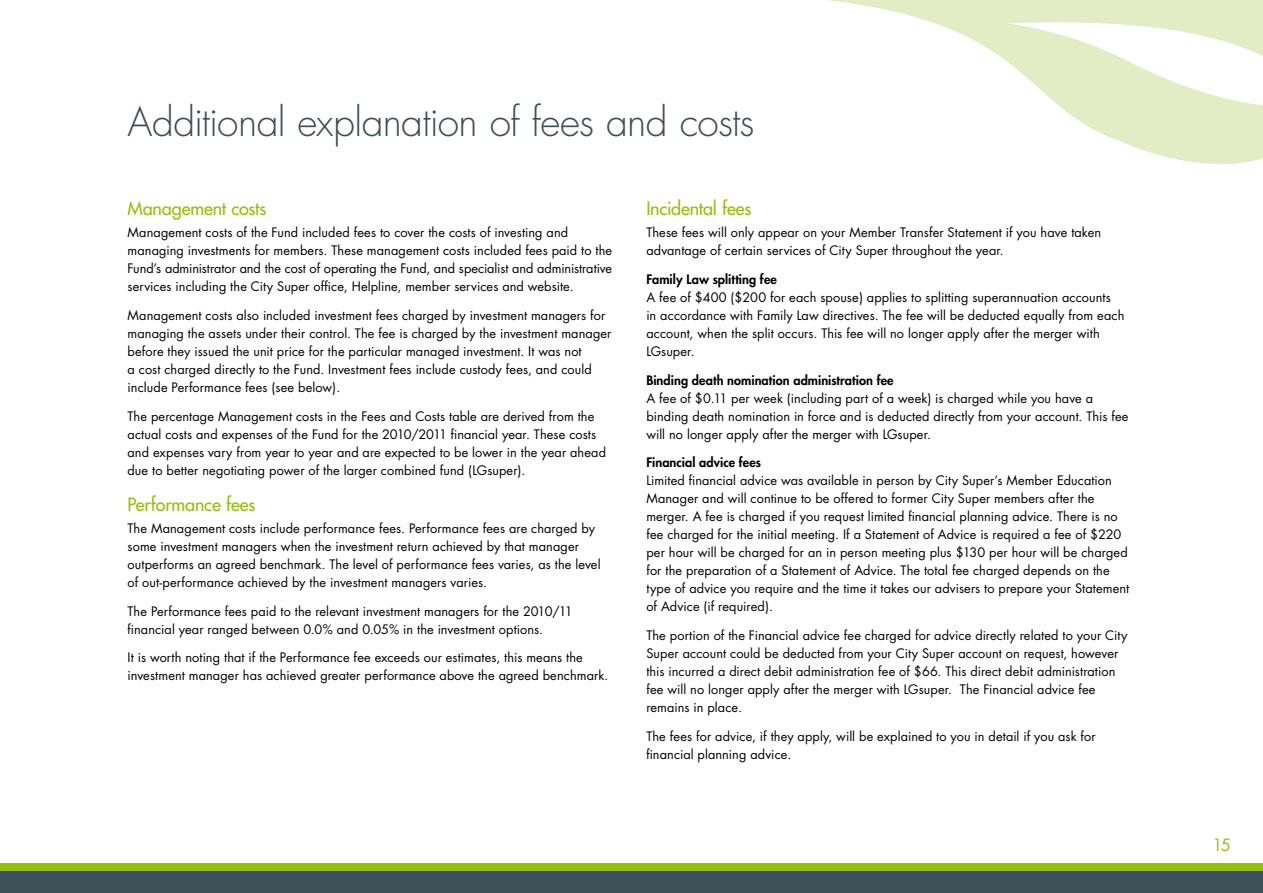
<style>
.page{position:relative;width:1263px;height:893px;background:#fff}
.page>*{position:absolute;margin:0;border:0;box-sizing:border-box;transform-origin:0 0}
.t1{font:300 39px "Futura";letter-spacing:-.015em;color:#3e4f57}
.t2{font:18px "Futura";letter-spacing:-.005em;color:#97bf0d}
.t3{font:16.5px "Futura";color:#97bf0d}
.t4{font:12.75px/18px "Futura";letter-spacing:.01em;color:#000}
.t5{font:800 12.75px "Futura";letter-spacing:.005em;color:#000}
</style>
<div class="page">
<svg style="left:827px;top:0;width:436px;height:165px"></svg>
<div style="left:0;top:863px;width:1263px;height:9px;background:#97bf0d"></div>
<div style="left:0;top:872px;width:1263px;height:21px;background:#3e4f57"></div>
<h1 class="t1" style="left:128px;top:98px;width:628px">Additional explanation of fees and costs</h1>
<h2 class="t2" style="left:128px;top:197px;width:140px">Management costs</h2>
<p class="t4" style="left:128px;top:224px;width:486px">Management costs of the Fund included fees to cover the costs of investing and managing investments for members. These management costs included fees paid to the Fund’s administrator and the cost of operating the Fund, and specialist and administrative services including the City Super office, Helpline, member services and website.</p>
<p class="t4" style="left:128px;top:306px;width:485px">Management costs also included investment fees charged by investment managers for managing the assets under their control. The fee is charged by the investment manager before they issued the unit price for the particular managed investment. It was not<br>a cost charged directly to the Fund. Investment fees include custody fees, and could include Performance fees (see below).</p>
<p class="t4" style="left:128px;top:407px;width:480px">The percentage Management costs in the Fees and Costs table are derived from the actual costs and expenses of the Fund for the 2010/2011 financial year. These costs and expenses vary from year to year and are expected to be lower in the year ahead due to better negotiating power of the larger combined fund (LGsuper).</p>
<h2 class="t2" style="left:128px;top:493px;width:129px">Performance fees</h2>
<p class="t4" style="left:128px;top:519px;width:474px">The Management costs include performance fees. Performance fees are charged by some investment managers when the investment return achieved by that manager outperforms an agreed benchmark. The level of performance fees varies, as the level of out-performance achieved by the investment managers varies.</p>
<p class="t4" style="left:128px;top:602px;width:447px">The Performance fees paid to the relevant investment managers for the 2010/11 financial year ranged between 0.0% and 0.05% in the investment options.</p>
<p class="t4" style="left:128px;top:649px;width:482px">It is worth noting that if the Performance fee exceeds our estimates, this means the investment manager has achieved greater performance above the agreed benchmark.</p>
<h2 class="t2" style="left:646px;top:197px;width:107px">Incidental fees</h2>
<p class="t4" style="left:646px;top:224px;width:456px">These fees will only appear on your Member Transfer Statement if you have taken advantage of certain services of City Super throughout the year.</p>
<p class="t5" style="left:646px;top:271px;width:132px">Family Law splitting fee</p>
<p class="t4" style="left:646px;top:288px;width:480px">A fee of $400 ($200 for each spouse) applies to splitting superannuation accounts<br>in accordance with Family Law directives. The fee will be deducted equally from each account, when the split occurs. This fee will no longer apply after the merger with LGsuper.</p>
<p class="t5" style="left:646px;top:372px;width:249px">Binding death nomination administration fee</p>
<p class="t4" style="left:646px;top:389px;width:484px">A fee of $0.11 per week (including part of a week) is charged while you have a binding death nomination in force and is deducted directly from your account. This fee will no longer apply after the merger with LGsuper.</p>
<p class="t5" style="left:646px;top:454px;width:116px">Financial advice fees</p>
<p class="t4" style="left:646px;top:472px;width:484px">Limited financial advice was available in person by City Super’s Member Education Manager and will continue to be offered to former City Super members after the merger. A fee is charged if you request limited financial planning advice. There is no fee charged for the initial meeting. If a Statement of Advice is required a fee of $220 per hour will be charged for an in person meeting plus $130 per hour will be charged for the preparation of a Statement of Advice. The total fee charged depends on the type of advice you require and the time it takes our advisers to prepare your Statement of Advice (if required).</p>
<p class="t4" style="left:646px;top:626px;width:483px">The portion of the Financial advice fee charged for advice directly related to your City Super account could be deducted from your City Super account on request, however this incurred a direct debit administration fee of $66. This direct debit administration fee will no longer apply after the merger with LGsuper. The Financial advice fee remains in place.</p>
<p class="t4" style="left:646px;top:727px;width:451px">The fees for advice, if they apply, will be explained to you in detail if you ask for financial planning advice.</p>
<p class="t3" style="left:1212px;top:834px;width:20px">15</p>
</div>
